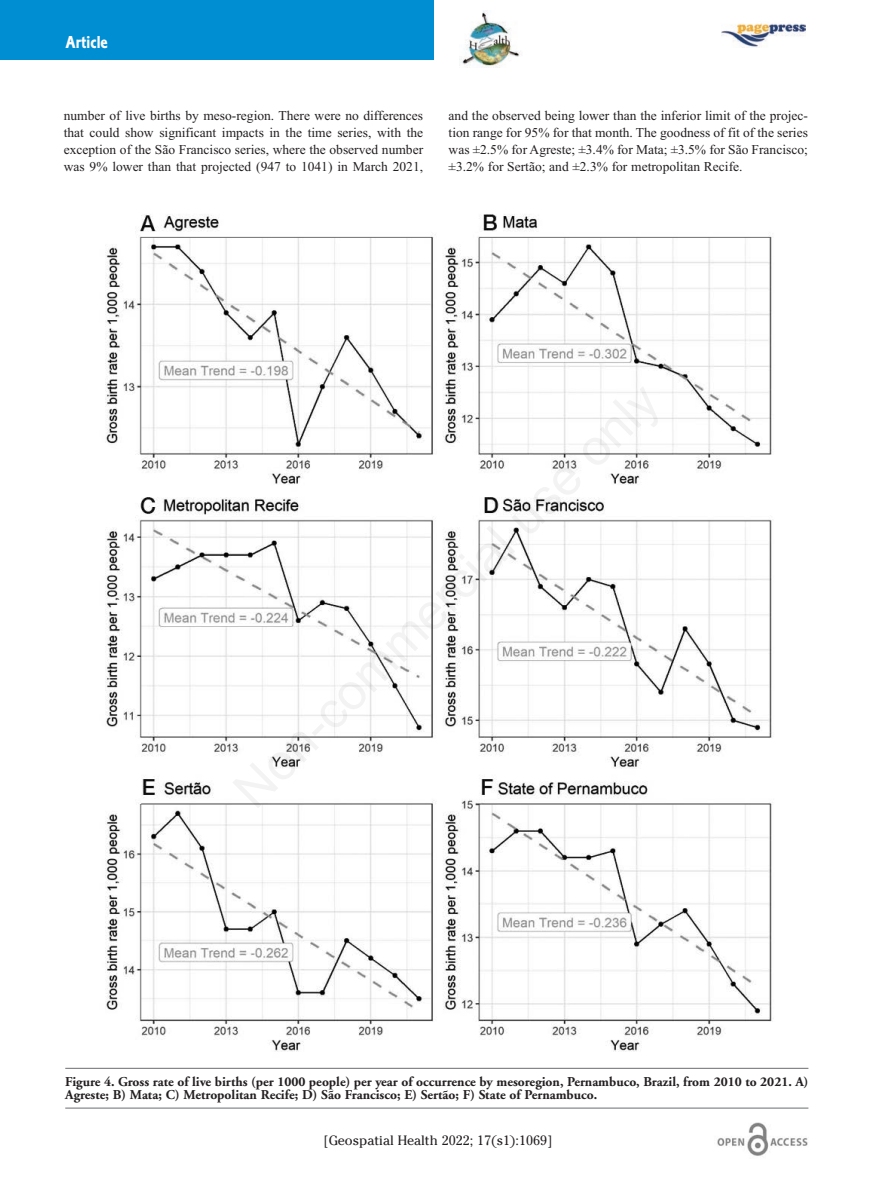
<style>
.page{position:relative;width:893px;height:1191px;background:#fff}
.page>*{position:absolute;margin:0;border:0;box-sizing:border-box;transform-origin:0 0}
.t1{font:18px "Corinthian Bold Condensed Plain";color:#fff}
.t2{font:13.5px/16.8px "Times New Roman";color:#231f20;text-align:justify}
.t3{font:700 13.5px/13.5px "Adobe Garamond";color:#231f20}
.t4{font:13.5px "Cheltenham";color:#231f20}
</style>
<div class="page">
<div style="left:0;top:0;width:434px;height:60px;background:#008ed2"></div>
<img style="left:717px;top:1123px;width:91px;height:33px">
<img style="left:459px;top:11px;width:61px;height:57px">
<img style="left:721px;top:23px;width:84px;height:25px">
<hr style="left:65px;top:1068px;width:743px;height:1px;background:#6c6d70">
<hr style="left:65px;top:1107px;width:743px;height:1px;background:#6c6d70">
<img style="left:105px;top:214px;width:667px;height:838px">
<h1 class="t1" style="left:66px;top:36px;width:44px">Article</h1>
<p class="t2" style="left:64px;top:107px;width:361px">number of live births by meso-region. There were no differences that could show significant impacts in the time series, with the exception of the São Francisco series, where the observed number was 9% lower than that projected (947 to 1041) in March 2021,</p>
<p class="t2" style="left:449px;top:107px;width:361px">and the observed being lower than the inferior limit of the projec&shy;tion range for 95% for that month. The goodness of fit of the series was ±2.5% for Agreste; ±3.4% for Mata; ±3.5% for São Francisco; ±3.2% for Sertão; and ±2.3% for metropolitan Recife.</p>
<p class="t3" style="left:65px;top:1075px;width:745px">Figure 4. Gross rate of live births (per 1000 people) per year of occurrence by mesoregion, Pernambuco, Brazil, from 2010 to 2021. A)<br>Agreste; B) Mata; C) Metropolitan Recife; D) São Francisco; E) Sertão; F) State of Pernambuco.</p>
<p class="t4" style="left:323px;top:1132px;width:231px">[Geospatial Health 2022; 17(s1):1069]</p>
</div>
